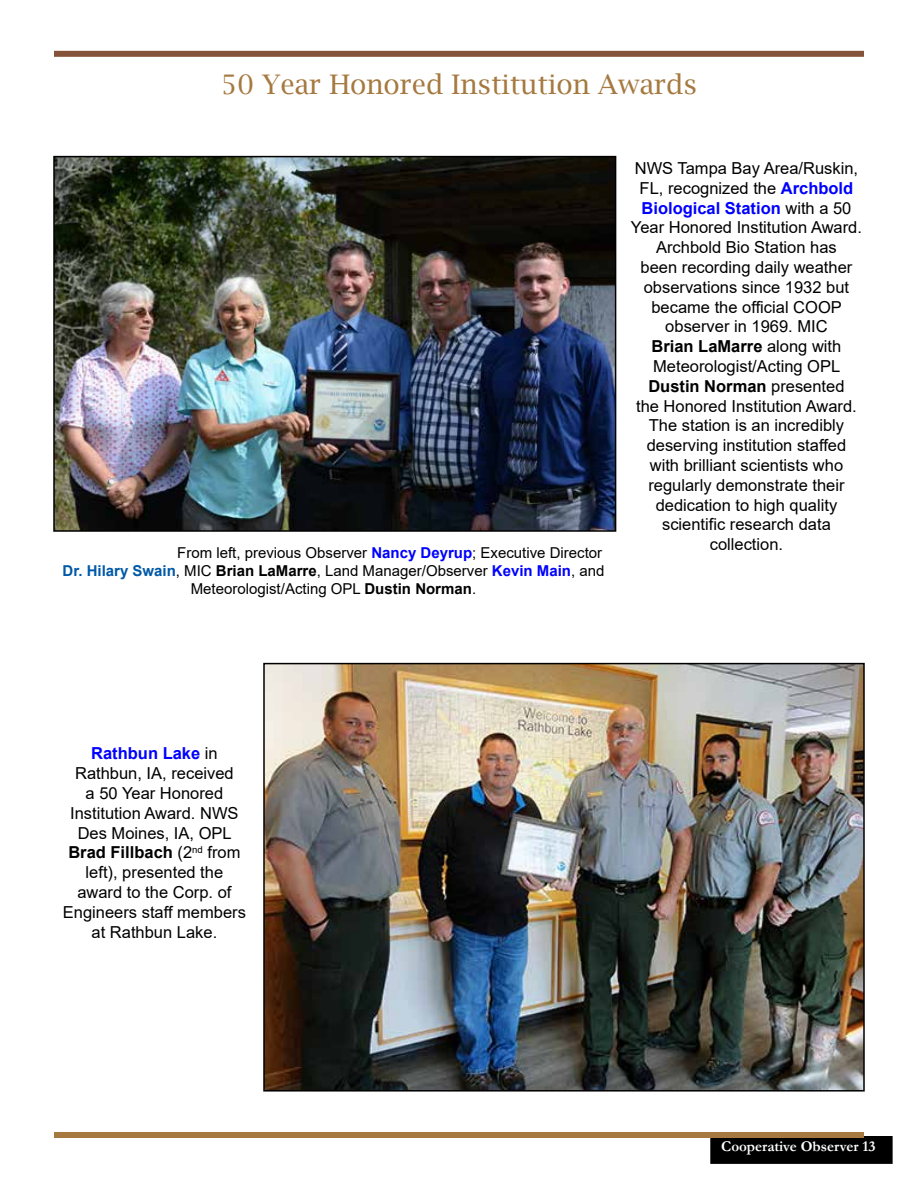
<style>
.page{position:relative;width:918px;height:1188px;background:#fff}
.page>*{position:absolute;margin:0;border:0;box-sizing:border-box;transform-origin:0 0}
.t1{font:27px "Lucida Bright";color:#a5793f}
.t2{font:16.5px/19.8px "Arial";color:#000;text-align:center}
.t3{font:15px "Arial";color:#000}
.t4{font:700 15px "Garamond";color:#fff}
.s1{font-weight:700;color:#00f}
.s2{font-weight:700;color:#0059a7}
.s3{font-weight:700}
</style>
<div class="page">
<div style="left:711px;top:1137px;width:181px;height:26px;background:#000"></div>
<div style="left:710px;top:1136px;width:183px;height:28px;border:2px solid #000"></div>
<div style="left:54px;top:1132px;width:810px;height:6px;background:#a5793f"></div>
<div style="left:54px;top:51px;width:810px;height:6px;background:#845339"></div>
<img style="left:56px;top:159px;width:557px;height:370px">
<div style="left:53px;top:156px;width:563px;height:376px;border:2px solid #000"></div>
<img style="left:266px;top:666px;width:596px;height:423px">
<div style="left:263px;top:663px;width:602px;height:429px;border:2px solid #000"></div>
<h1 class="t1" style="left:221px;top:69px;width:478px">50 Year Honored Institution Awards</h1>
<p class="t3" style="left:177px;top:542px;width:427px">From left, previous Observer <span class="s1">Nancy Deyrup</span>; Executive Director</p>
<p class="t3" style="left:63px;top:560px;width:543px"><span class="s2">Dr. Hilary Swain</span>, MIC <span class="s3">Brian LaMarre</span>, Land Manager/Observer <span class="s1">Kevin Main</span>, and</p>
<p class="t3" style="left:191px;top:578px;width:287px">Meteorologist/Acting OPL <span class="s3">Dustin Norman</span>.</p>
<p class="t2" style="left:631px;top:158px;width:233px">NWS Tampa Bay Area/Ruskin,<br>FL, recognized the <span class="s1">Archbold<br>Biological Station</span> with a 50<br>Year Honored Institution Award.<br>Archbold Bio Station has<br>been recording daily weather observations since 1932 but became the official COOP observer in 1969. MIC<br><span class="s3">Brian LaMarre</span> along with<br>Meteorologist/Acting OPL<br><span class="s3">Dustin Norman</span> presented<br>the Honored Institution Award.<br>The station is an incredibly deserving institution staffed with brilliant scientists who regularly demonstrate their dedication to high quality scientific research data collection.</p>
<p class="t2" style="left:63px;top:744px;width:185px"><span class="s1">Rathbun Lake</span> in<br>Rathbun, IA, received<br>a 50 Year Honored<br>Institution Award. NWS<br>Des Moines, IA, OPL<br><span class="s3">Brad Fillbach</span> (2<sup>nd</sup> from left), presented the award to the Corp. of<br>Engineers staff members at Rathbun Lake.</p>
<p class="t4" style="left:721px;top:1136px;width:156px">Cooperative Observer 13</p>
</div>
